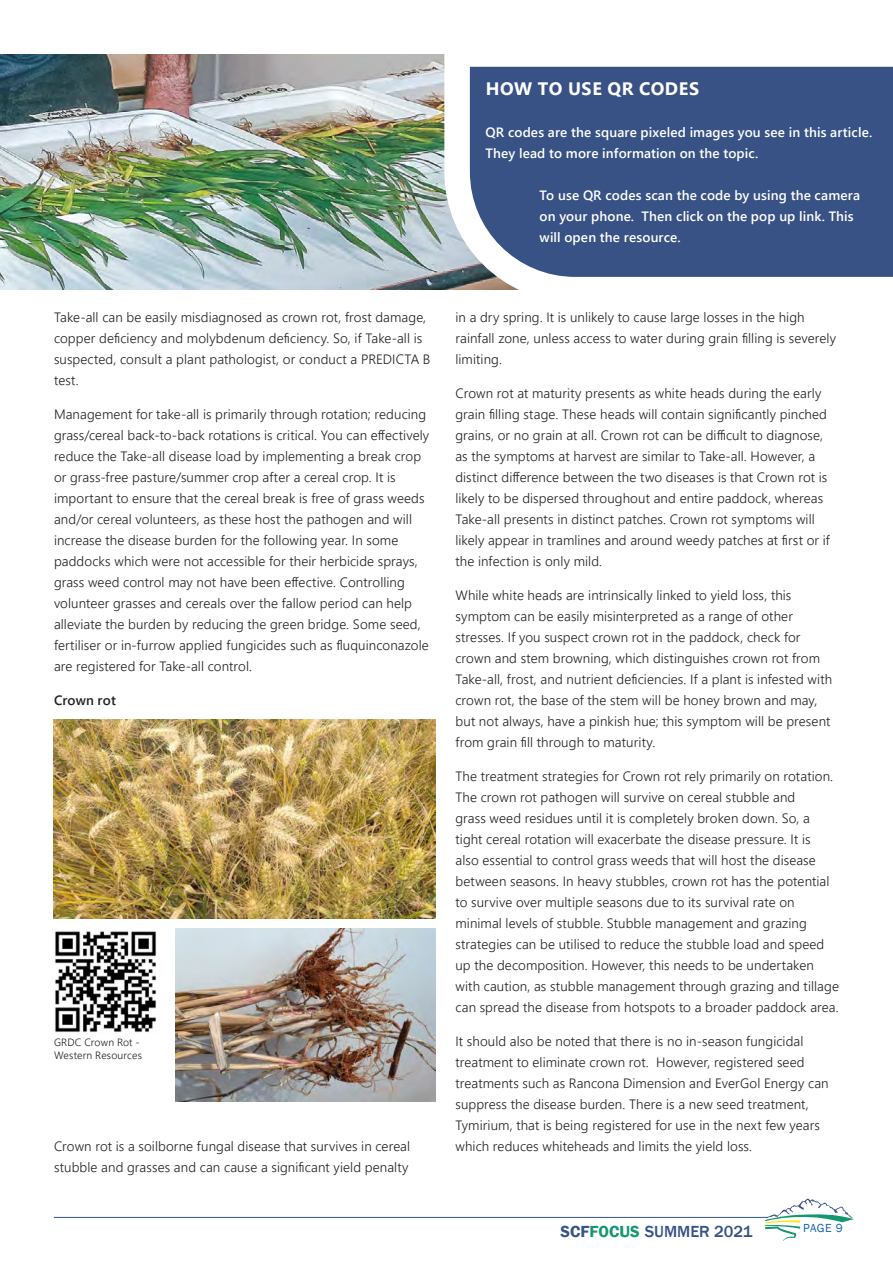
<style>
.page{position:relative;width:893px;height:1263px;background:#fff}
.page>*{position:absolute;margin:0;border:0;box-sizing:border-box;transform-origin:0 0}
.t1{font:700 18px "Segoe UI";letter-spacing:.03em;color:#fff}
.t2{font:500 16.5px "Franklin Gothic";color:#375285}
.t3{font:300 13.5px/21px "Segoe UI";letter-spacing:.01em;color:#231f20}
.t4{font:600 13.5px/21px "Segoe UI";letter-spacing:.01em;color:#fff}
.t5{font:600 13.5px "Segoe UI";letter-spacing:.01em;color:#231f20}
.t6{font:12px "Franklin Gothic";color:#1666b1}
.t7{font:300 10.5px/13.5px "Segoe UI";letter-spacing:.015em;color:#231f20}
.s1{font-weight:600}
.s2{font-weight:600;color:#13976e}
</style>
<div class="page">
<svg style="left:765px;top:1198px;width:89px;height:43px"></svg>
<hr style="left:54px;top:1217px;width:714px;height:1px;background:#375285">
<img style="left:0;top:54px;width:432px;height:236px">
<img style="left:54px;top:720px;width:382px;height:198px">
<img style="left:55px;top:931px;width:102px;height:101px">
<img style="left:175px;top:928px;width:261px;height:174px">
<svg style="left:432px;top:54px;width:461px;height:236px;background:#5b7099"></svg>
<p class="t1" style="left:486px;top:72px;width:215px">HOW TO USE QR CODES</p>
<p class="t4" style="left:486px;top:121px;width:388px">QR codes are the square pixeled images you see in this article.</p>
<p class="t4" style="left:486px;top:142px;width:274px">They lead to more information on the topic.</p>
<p class="t4" style="left:540px;top:184px;width:322px">To use QR codes scan the code by using the camera on your phone. Then click on the pop up link. This will open the resource.</p>
<p class="t3" style="left:54px;top:306px;width:378px">Take-all can be easily misdiagnosed as crown rot, frost damage, copper deficiency and molybdenum deficiency. So, if Take-all is suspected, consult a plant pathologist, or conduct a PREDICTA B test.</p>
<p class="t3" style="left:54px;top:403px;width:377px">Management for take-all is primarily through rotation; reducing grass/cereal back-to-back rotations is critical. You can effectively reduce the Take-all disease load by implementing a break crop or grass-free pasture/summer crop after a cereal crop. It is important to ensure that the cereal break is free of grass weeds and/or cereal volunteers, as these host the pathogen and will increase the disease burden for the following year. In some paddocks which were not accessible for their herbicide sprays, grass weed control may not have been effective. Controlling volunteer grasses and cereals over the fallow period can help alleviate the burden by reducing the green bridge. Some seed, fertiliser or in-furrow applied fungicides such as fluquinconazole are registered for Take-all control.</p>
<p class="t5" style="left:54px;top:687px;width:63px">Crown rot</p>
<p class="t7" style="left:54px;top:1034px;width:89px">GRDC Crown Rot -<br>Western Resources</p>
<p class="t3" style="left:54px;top:1135px;width:358px">Crown rot is a soilborne fungal disease that survives in cereal stubble and grasses and can cause a significant yield penalty</p>
<p class="t3" style="left:455px;top:306px;width:382px">in a dry spring. It is unlikely to cause large losses in the high rainfall zone, unless access to water during grain filling is severely limiting.</p>
<p class="t3" style="left:455px;top:382px;width:376px">Crown rot at maturity presents as white heads during the early grain filling stage. These heads will contain significantly pinched grains, or no grain at all. Crown rot can be difficult to diagnose, as the symptoms at harvest are similar to Take-all. However, a distinct difference between the two diseases is that Crown rot is likely to be dispersed throughout and entire paddock, whereas Take-all presents in distinct patches. Crown rot symptoms will likely appear in tramlines and around weedy patches at first or if the infection is only mild.</p>
<p class="t3" style="left:455px;top:583px;width:378px">While white heads are intrinsically linked to yield loss, this symptom can be easily misinterpreted as a range of other stresses. If you suspect crown rot in the paddock, check for crown and stem browning, which distinguishes crown rot from Take-all, frost, and nutrient deficiencies. If a plant is infested with crown rot, the base of the stem will be honey brown and may, but not always, have a pinkish hue; this symptom will be present from grain fill through to maturity.</p>
<p class="t3" style="left:455px;top:764px;width:385px">The treatment strategies for Crown rot rely primarily on rotation.<br>The crown rot pathogen will survive on cereal stubble and<br>grass weed residues until it is completely broken down. So, a tight cereal rotation will exacerbate the disease pressure. It is<br>also essential to control grass weeds that will host the disease between seasons. In heavy stubbles, crown rot has the potential to survive over multiple seasons due to its survival rate on minimal levels of stubble. Stubble management and grazing strategies can be utilised to reduce the stubble load and speed up the decomposition. However, this needs to be undertaken with caution, as stubble management through grazing and tillage can spread the disease from hotspots to a broader paddock area.</p>
<p class="t3" style="left:455px;top:1029px;width:375px">It should also be noted that there is no in-season fungicidal treatment to eliminate crown rot. However, registered seed treatments such as Rancona Dimension and EverGol Energy can suppress the disease burden. There is a new seed treatment, Tymirium, that is being registered for use in the next few years which reduces whiteheads and limits the yield loss.</p>
<p class="t2" style="left:560px;top:1221px;width:193px"><span class="s1">SCF</span><span class="s2">FOCUS</span> SUMMER 2021</p>
<p class="t6" style="left:803px;top:1221px;width:41px">PAGE 9</p>
</div>
